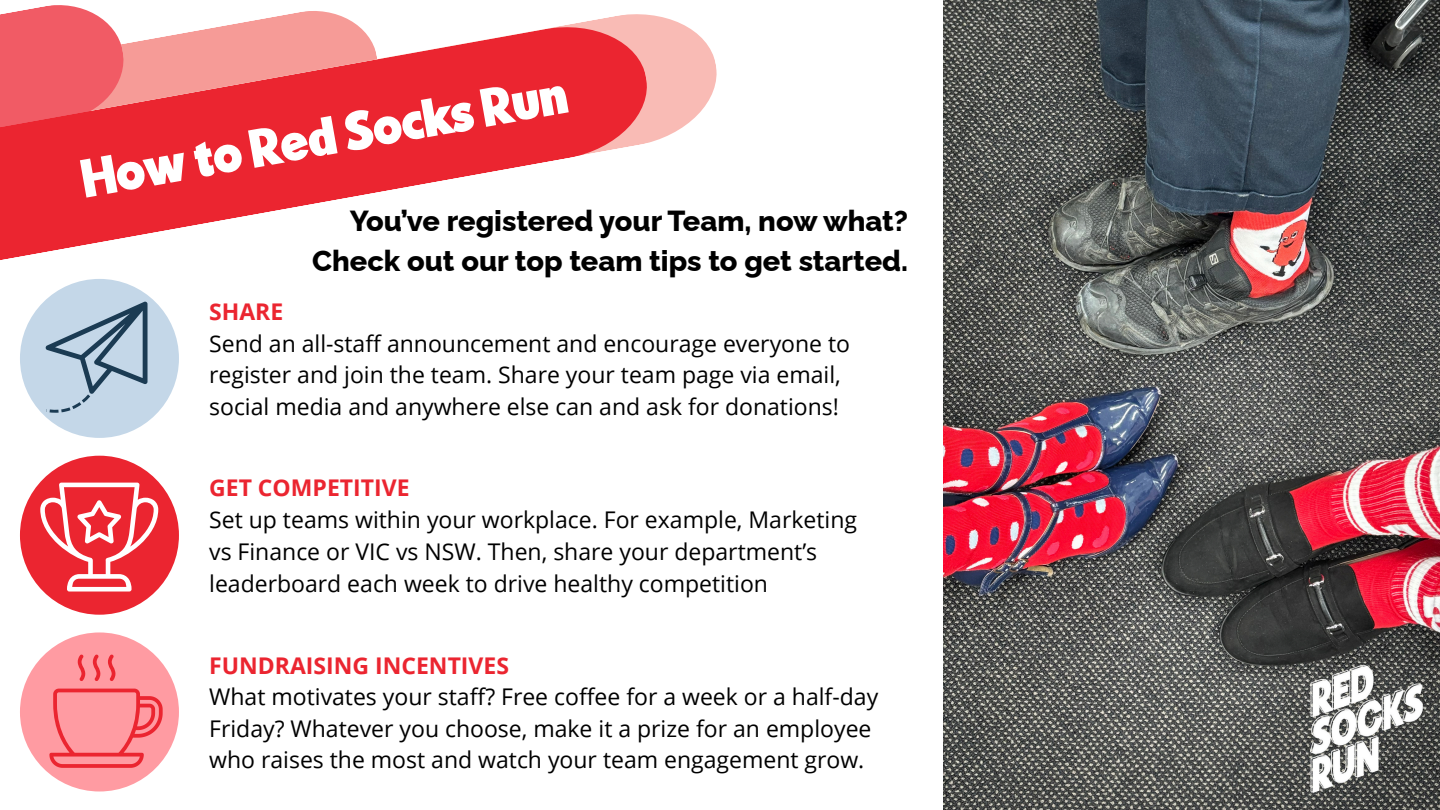
<style>
.page{position:relative;width:1440px;height:810px;background:#fff}
.page>*{position:absolute;margin:0;border:0;box-sizing:border-box;transform-origin:0 0}
.t1{font:52px "Kilimanjaro Sans";color:#fff}
.t2{font:800 29px/39.8px "Raleway";color:#000;text-align:right}
.t3{font:23px/31.5px "Open Sans";color:#000}
.t4{font:700 23px "Open Sans";color:#eb2530}
</style>
<div class="page">
<svg style="left:258px;top:11px;width:459px;height:131px;fill:#f9bbb5"></svg>
<svg style="left:0;top:5px;width:104px;height:15px"></svg>
<svg style="left:0;top:20px;width:653px;height:240px;fill:#eb2530"></svg>
<img style="left:943px;top:0;width:497px;height:809px">
<img style="left:1292px;top:648px;width:148px;height:162px">
<div style="left:20px;top:279px;width:159px;height:159px;background:#c4d7e8;border-radius:50%"></div>
<svg style="left:45px;top:302px;width:103px;height:116px"></svg>
<div style="left:20px;top:632px;width:159px;height:160px;background:#ff9ba2;border-radius:50%"></div>
<svg style="left:49px;top:655px;width:114px;height:113px"></svg>
<div style="left:20px;top:456px;width:159px;height:159px;background:#eb2530;border-radius:50%"></div>
<svg style="left:40px;top:483px;width:118px;height:109px"></svg>
<p class="t1" style="left:76px;top:144px;width:494px;rotate:-10deg">How to Red Socks Run</p>
<p class="t2" style="left:312px;top:201px;width:597px">You’ve registered your Team, now what?<br>Check out our top team tips to get started.</p>
<p class="t4" style="left:209px;top:296px;width:76px">SHARE</p>
<p class="t3" style="left:209px;top:327px;width:642px">Send an all-staff announcement and encourage everyone to register and join the team. Share your team page via email, social media and anywhere else can and ask for donations!</p>
<p class="t4" style="left:209px;top:471px;width:202px">GET COMPETITIVE</p>
<p class="t3" style="left:209px;top:503px;width:649px;line-height:32.2px">Set up teams within your workplace. For example, Marketing vs Finance or VIC vs NSW. Then, share your department’s leaderboard each week to drive healthy competition</p>
<p class="t4" style="left:209px;top:649px;width:301px">FUNDRAISING INCENTIVES</p>
<p class="t3" style="left:209px;top:681px;width:671px">What motivates your staff? Free coffee for a week or a half-day<br>Friday? Whatever you choose, make it a prize for an employee who raises the most and watch your team engagement grow.</p>
</div>
